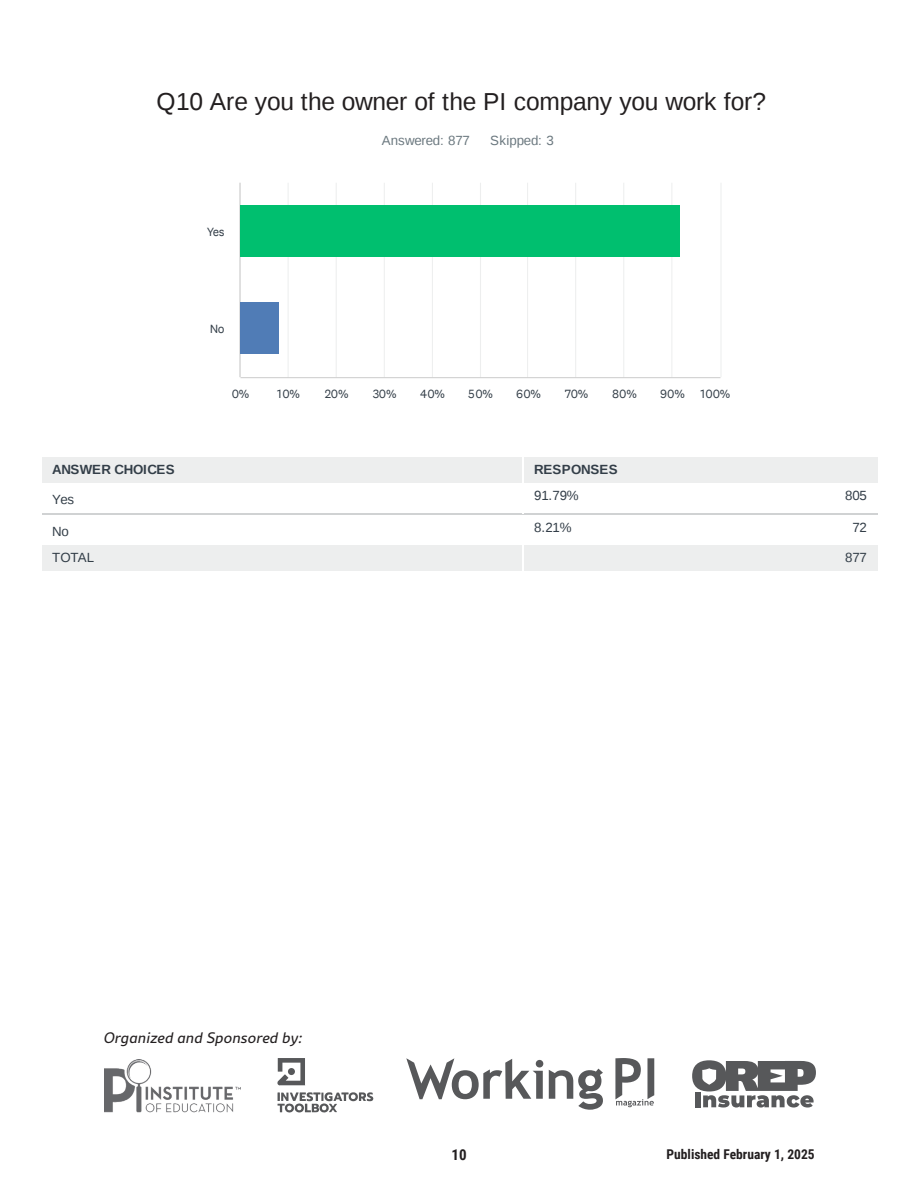
<style>
.page{position:relative;width:918px;height:1188px;background:#fff}
.page>*{position:absolute;margin:0;border:0;box-sizing:border-box;transform-origin:0 0}
.t1{font:24.6px "Liberation Sans";letter-spacing:-.015em;color:#231f20}
.t2{font:italic 15px "Rival Sans";letter-spacing:.01em;color:#231f20}
.t3{font:700 15px "Roboto Condensed";color:#231f20}
.t4{font:700 13.5px "Roboto Condensed";color:#231f20}
.t5{font:13.35px "Liberation Sans";letter-spacing:-.02em;color:#333e48}
.t6{font:13.35px "Liberation Sans";letter-spacing:-.02em;color:#6b787f}
.t7{font:700 13.35px "Liberation Sans";letter-spacing:-.01em;color:#333e48}
.t8{font:700 13.35px "Liberation Sans";letter-spacing:.025em;color:#333e48}
.t9{font:12.3px "Copyright Klim Type Foundry Not Licensedfor Desktop Use";letter-spacing:-.005em;color:#333e48}
</style>
<div class="page">
<svg style="left:692px;top:1060px;width:124px;height:48px"></svg>
<svg style="left:277px;top:1058px;width:28px;height:27px"></svg>
<div style="left:288px;top:1068px;width:7px;height:7px;background:#57585a;border-radius:50%"></div>
<svg style="left:278px;top:1092px;width:95px;height:20px"></svg>
<img style="left:105px;top:1060px;width:136px;height:53px">
<svg style="left:406px;top:1058px;width:137px;height:41px"></svg>
<svg style="left:549px;top:1069px;width:54px;height:41px"></svg>
<svg style="left:615px;top:1058px;width:39px;height:49px"></svg>
<div style="left:42px;top:457px;width:481px;height:26px;background:#edeeee"></div>
<div style="left:523px;top:457px;width:354px;height:26px;background:#edeeee"></div>
<div style="left:42px;top:545px;width:481px;height:26px;background:#edeeee"></div>
<div style="left:523px;top:545px;width:354px;height:26px;background:#edeeee"></div>
<svg style="left:523px;top:545px;width:1px;height:26px"></svg>
<hr style="left:523px;top:513px;width:354px;height:1px;background:#d0d2d3">
<hr style="left:42px;top:513px;width:482px;height:1px;background:#d0d2d3">
<hr style="left:523px;top:483px;width:1px;height:31px;background:#fff">
<svg style="left:523px;top:457px;width:1px;height:26px"></svg>
<hr style="left:288px;top:183px;width:1px;height:194px;background:#edeeee">
<hr style="left:336px;top:183px;width:1px;height:194px;background:#edeeee">
<hr style="left:384px;top:183px;width:1px;height:194px;background:#edeeee">
<hr style="left:432px;top:183px;width:1px;height:194px;background:#edeeee">
<hr style="left:480px;top:183px;width:1px;height:194px;background:#edeeee">
<hr style="left:527px;top:183px;width:1px;height:194px;background:#edeeee">
<hr style="left:575px;top:183px;width:1px;height:194px;background:#edeeee">
<hr style="left:623px;top:183px;width:1px;height:194px;background:#edeeee">
<hr style="left:671px;top:183px;width:1px;height:194px;background:#edeeee">
<hr style="left:720px;top:183px;width:2px;height:194px;background:#edeeee">
<hr style="left:240px;top:183px;width:1px;height:194px;background:#ccc">
<hr style="left:241px;top:377px;width:479px;height:1px;background:#ccc">
<div style="left:241px;top:205px;width:439px;height:51px;background:#00bf6f"></div>
<div style="left:241px;top:302px;width:38px;height:52px;background:#507cb6"></div>
<p class="t1" style="left:157px;top:88px;width:611px">Q10 Are you the owner of the PI company you work for?</p>
<p class="t6" style="left:382px;top:133px;width:90px">Answered: 877</p>
<p class="t6" style="left:490px;top:133px;width:65px">Skipped: 3</p>
<p class="t9" style="left:207px;top:224px;width:20px">Yes</p>
<p class="t9" style="left:210px;top:322px;width:16px">No</p>
<p class="t9" style="left:232px;top:386px;width:19px">0%</p>
<p class="t9" style="left:277px;top:386px;width:24px">10%</p>
<p class="t9" style="left:325px;top:386px;width:25px">20%</p>
<p class="t9" style="left:373px;top:386px;width:25px">30%</p>
<p class="t9" style="left:420px;top:386px;width:26px">40%</p>
<p class="t9" style="left:468px;top:386px;width:26px">50%</p>
<p class="t9" style="left:516px;top:386px;width:26px">60%</p>
<p class="t9" style="left:565px;top:386px;width:25px">70%</p>
<p class="t9" style="left:612px;top:386px;width:26px">80%</p>
<p class="t9" style="left:660px;top:386px;width:26px">90%</p>
<p class="t9" style="left:700px;top:386px;width:31px">100%</p>
<p class="t7" style="left:52px;top:461px;width:124px">ANSWER CHOICES</p>
<p class="t8" style="left:534px;top:461px;width:85px">RESPONSES</p>
<p class="t5" style="left:52px;top:492px;width:23px">Yes</p>
<p class="t5" style="left:52px;top:524px;width:18px">No</p>
<p class="t5" style="left:534px;top:488px;width:46px">91.79%</p>
<p class="t5" style="left:845px;top:488px;width:23px">805</p>
<p class="t5" style="left:534px;top:520px;width:39px">8.21%</p>
<p class="t5" style="left:852px;top:520px;width:16px">72</p>
<p class="t5" style="left:52px;top:550px;width:44px">TOTAL</p>
<p class="t5" style="left:845px;top:550px;width:23px">877</p>
<p class="t2" style="left:104px;top:1027px;width:200px">Organized and Sponsored by:</p>
<p class="t3" style="left:451px;top:1145px;width:17px">10</p>
<p class="t4" style="left:667px;top:1145px;width:150px">Published February 1, 2025</p>
</div>
